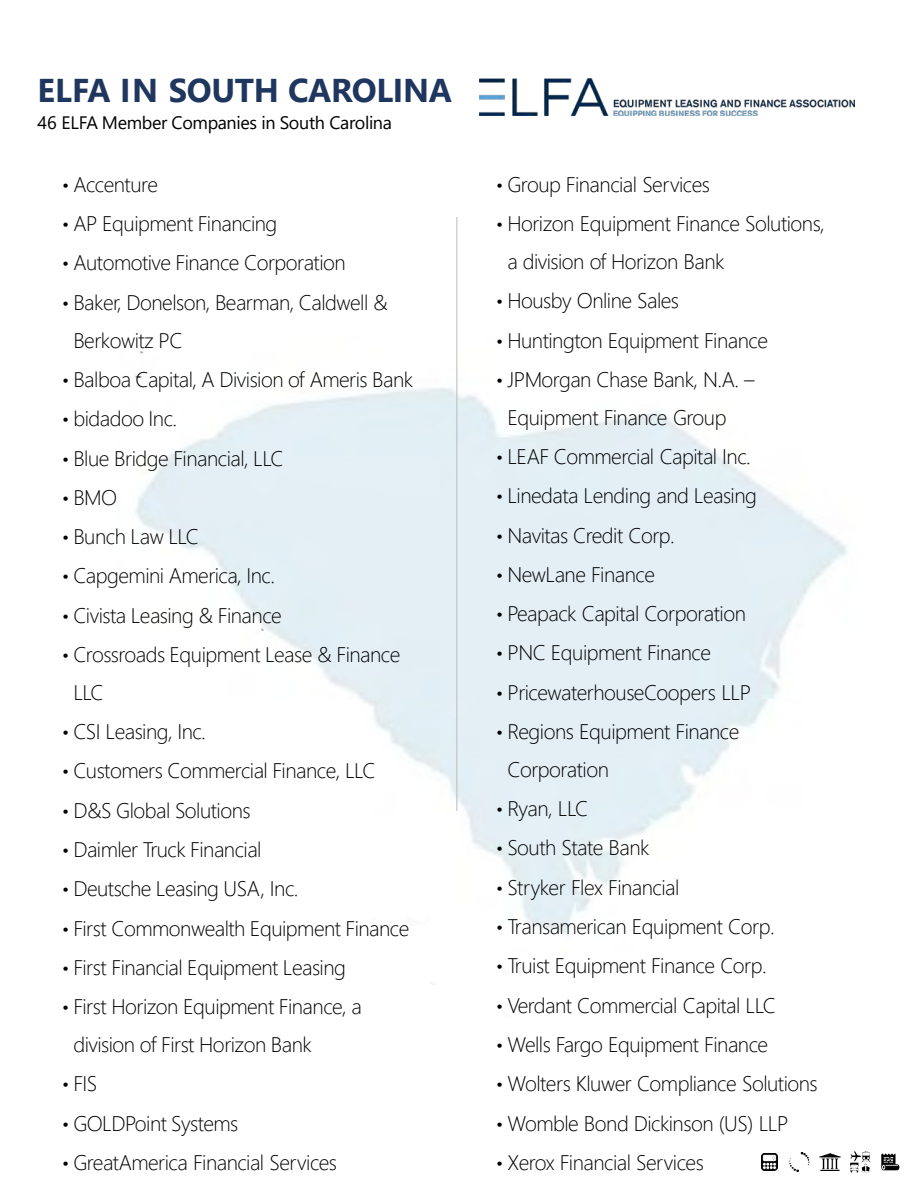
<style>
.page{position:relative;width:918px;height:1188px;background:#fff}
.page>*{position:absolute;margin:0;border:0;box-sizing:border-box;transform-origin:0 0}
.t1{font:700 33px "Segoe UI";letter-spacing:-.01em;color:#1f365e}
.t2{font:300 21px/37.8px "Segoe UI";letter-spacing:-.025em;color:#000}
.t3{font:18px "Segoe UI";letter-spacing:-.02em;color:#000}
.s1{font-size:18px}
</style>
<div class="page">
<img style="left:135px;top:335px;width:712px;height:599px">
<img style="left:407px;top:917px;width:22px;height:8px">
<img style="left:384px;top:921px;width:16px;height:9px">
<img style="left:761px;top:1154px;width:16px;height:16px">
<img style="left:819px;top:1153px;width:21px;height:18px">
<img style="left:850px;top:1152px;width:20px;height:20px">
<svg style="left:790px;top:1152px;width:19px;height:20px"></svg>
<svg style="left:881px;top:1154px;width:18px;height:16px"></svg>
<img style="left:480px;top:78px;width:374px;height:38px">
<hr style="left:457px;top:217px;width:1px;height:594px;background:#babcbe">
<p class="t1" style="left:37px;top:60px;width:416px">ELFA IN SOUTH CAROLINA</p>
<p class="t3" style="left:38px;top:106px;width:356px">46 ELFA Member Companies in South Carolina</p>
<p class="t2" style="left:62px;top:164px;width:97px"><span class="s1">•</span> Accenture</p>
<p class="t2" style="left:62px;top:203px;width:217px"><span class="s1">•</span> AP Equipment Financing</p>
<p class="t2" style="left:62px;top:242px;width:285px"><span class="s1">•</span> Automotive Finance Corporation</p>
<p class="t2" style="left:73px;top:281px;width:316px;text-indent:-11px"><span class="s1">•</span> Baker, Donelson, Bearman, Caldwell &amp;<br>Berkowitz PC</p>
<p class="t2" style="left:62px;top:359px;width:352px"><span class="s1">•</span> Balboa Capital, A Division of Ameris Bank</p>
<p class="t2" style="left:62px;top:398px;width:117px"><span class="s1">•</span> bidadoo Inc.</p>
<p class="t2" style="left:62px;top:437px;width:223px"><span class="s1">•</span> Blue Bridge Financial, LLC</p>
<p class="t2" style="left:62px;top:476px;width:57px"><span class="s1">•</span> BMO</p>
<p class="t2" style="left:62px;top:516px;width:138px"><span class="s1">•</span> Bunch Law LLC</p>
<p class="t2" style="left:62px;top:555px;width:214px"><span class="s1">•</span> Capgemini America, Inc.</p>
<p class="t2" style="left:62px;top:594px;width:221px"><span class="s1">•</span> Civista Leasing &amp; Finance</p>
<p class="t2" style="left:73px;top:634px;width:329px;text-indent:-11px"><span class="s1">•</span> Crossroads Equipment Lease &amp; Finance<br>LLC</p>
<p class="t2" style="left:62px;top:711px;width:145px"><span class="s1">•</span> CSI Leasing, Inc.</p>
<p class="t2" style="left:62px;top:750px;width:315px"><span class="s1">•</span> Customers Commercial Finance, LLC</p>
<p class="t2" style="left:62px;top:789px;width:190px"><span class="s1">•</span> D&amp;S Global Solutions</p>
<p class="t2" style="left:62px;top:829px;width:201px"><span class="s1">•</span> Daimler Truck Financial</p>
<p class="t2" style="left:62px;top:868px;width:238px"><span class="s1">•</span> Deutsche Leasing USA, Inc.</p>
<p class="t2" style="left:62px;top:907px;width:349px"><span class="s1">•</span> First Commonwealth Equipment Finance</p>
<p class="t2" style="left:62px;top:947px;width:285px"><span class="s1">•</span> First Financial Equipment Leasing</p>
<p class="t2" style="left:73px;top:986px;width:290px;text-indent:-11px"><span class="s1">•</span> First Horizon Equipment Finance, a division of First Horizon Bank</p>
<p class="t2" style="left:62px;top:1063px;width:37px"><span class="s1">•</span> FIS</p>
<p class="t2" style="left:62px;top:1102px;width:178px"><span class="s1">•</span> GOLDPoint Systems</p>
<p class="t2" style="left:62px;top:1142px;width:276px"><span class="s1">•</span> GreatAmerica Financial Services</p>
<p class="t2" style="left:496px;top:164px;width:215px"><span class="s1">•</span> Group Financial Services</p>
<p class="t2" style="left:507px;top:203px;width:319px;text-indent:-11px"><span class="s1">•</span> Horizon Equipment Finance Solutions, a division of Horizon Bank</p>
<p class="t2" style="left:496px;top:280px;width:184px"><span class="s1">•</span> Housby Online Sales</p>
<p class="t2" style="left:496px;top:319px;width:273px"><span class="s1">•</span> Huntington Equipment Finance</p>
<p class="t2" style="left:507px;top:359px;width:249px;text-indent:-11px"><span class="s1">•</span> JPMorgan Chase Bank, N.A. –<br>Equipment Finance Group</p>
<p class="t2" style="left:496px;top:436px;width:256px"><span class="s1">•</span> LEAF Commercial Capital Inc.</p>
<p class="t2" style="left:496px;top:475px;width:262px"><span class="s1">•</span> Linedata Lending and Leasing</p>
<p class="t2" style="left:496px;top:514px;width:180px"><span class="s1">•</span> Navitas Credit Corp.</p>
<p class="t2" style="left:496px;top:553px;width:160px"><span class="s1">•</span> NewLane Finance</p>
<p class="t2" style="left:496px;top:593px;width:251px"><span class="s1">•</span> Peapack Capital Corporation</p>
<p class="t2" style="left:496px;top:632px;width:216px"><span class="s1">•</span> PNC Equipment Finance</p>
<p class="t2" style="left:496px;top:671px;width:256px"><span class="s1">•</span> PricewaterhouseCoopers LLP</p>
<p class="t2" style="left:507px;top:711px;width:234px;text-indent:-11px"><span class="s1">•</span> Regions Equipment Finance<br>Corporation</p>
<p class="t2" style="left:496px;top:788px;width:94px"><span class="s1">•</span> Ryan, LLC</p>
<p class="t2" style="left:496px;top:827px;width:155px"><span class="s1">•</span> South State Bank</p>
<p class="t2" style="left:496px;top:866px;width:185px"><span class="s1">•</span> Stryker Flex Financial</p>
<p class="t2" style="left:496px;top:906px;width:280px"><span class="s1">•</span> Transamerican Equipment Corp.</p>
<p class="t2" style="left:496px;top:945px;width:272px"><span class="s1">•</span> Truist Equipment Finance Corp.</p>
<p class="t2" style="left:496px;top:984px;width:281px"><span class="s1">•</span> Verdant Commercial Capital LLC</p>
<p class="t2" style="left:496px;top:1024px;width:273px"><span class="s1">•</span> Wells Fargo Equipment Finance</p>
<p class="t2" style="left:496px;top:1063px;width:323px"><span class="s1">•</span> Wolters Kluwer Compliance Solutions</p>
<p class="t2" style="left:496px;top:1102px;width:294px"><span class="s1">•</span> Womble Bond Dickinson (US) LLP</p>
<p class="t2" style="left:496px;top:1142px;width:209px"><span class="s1">•</span> Xerox Financial Services</p>
</div>
